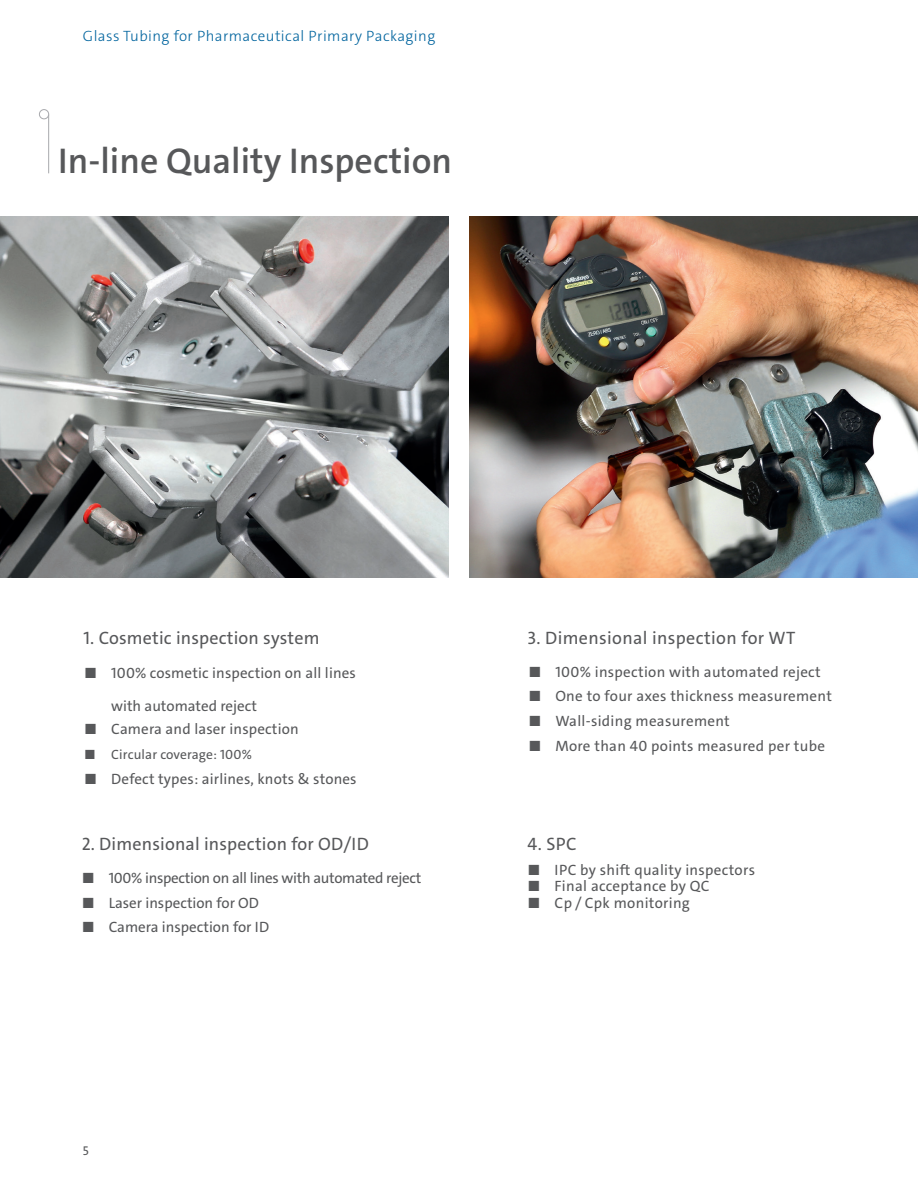
<style>
.page{position:relative;width:918px;height:1188px;background:#fff}
.page>*{position:absolute;margin:0;border:0;box-sizing:border-box;transform-origin:0 0}
._18_Head_Bold{font:600 36px "The Sans C4 s";color:#57585a}
.Zwischenhead{font:18px "The Sans C4 s";letter-spacing:.01em;color:#57585a}
.t1{font:15px "The Sans C4 s";letter-spacing:.01em;color:#57585a}
.t2{font:300 15px "The Sans C4 s";letter-spacing:.03em;color:#00649e}
.t3{font:15px "The Sans C4 s";letter-spacing:-.02em;color:#57585a}
.t4{font:13.5px "The Sans C4 s";letter-spacing:.01em;color:#57585a}
.t5{font:12.75px "The Sans C4 s";color:#57585a}
</style>
<div class="page">
<img style="left:0;top:217px;width:448px;height:361px">
<img style="left:470px;top:217px;width:448px;height:361px">
<hr style="left:48px;top:115px;width:1px;height:58px;background:#a8a9ad">
<div style="left:39px;top:109px;width:10px;height:10px;border:1px solid #a8a9ad;border-radius:50%"></div>
<p class="t2" style="left:83px;top:27px;width:354px">Glass Tubing for Pharmaceutical Primary Packaging</p>
<p class="_18_Head_Bold" style="left:58px;top:138px;width:395px">In-line Quality Inspection</p>
<p class="Zwischenhead" style="left:84px;top:626px;width:238px">1. Cosmetic inspection system</p>
<p class="t1" style="left:84px;top:663px;width:273px">◼ 100% cosmetic inspection on all lines</p>
<p class="t1" style="left:111px;top:696px;width:147px">with automated reject</p>
<p class="t1" style="left:84px;top:720px;width:216px">◼ Camera and laser inspection</p>
<p class="t4" style="left:84px;top:746px;width:169px">◼ Circular coverage: 100%</p>
<p class="t1" style="left:84px;top:769px;width:274px">◼ Defect types: airlines, knots &amp; stones</p>
<p class="Zwischenhead" style="left:82px;top:832px;width:289px">2. Dimensional inspection for OD/ID</p>
<p class="t3" style="left:82px;top:868px;width:341px">◼ 100% inspection on all lines with automated reject</p>
<p class="t1" style="left:82px;top:893px;width:179px">◼ Laser inspection for OD</p>
<p class="t1" style="left:82px;top:918px;width:189px">◼ Camera inspection for ID</p>
<p class="t5" style="left:83px;top:1143px;width:7px">5</p>
<p class="Zwischenhead" style="left:528px;top:626px;width:269px">3. Dimensional inspection for WT</p>
<p class="t1" style="left:528px;top:662px;width:294px">◼ 100% inspection with automated reject</p>
<p class="t1" style="left:528px;top:687px;width:305px">◼ One to four axes thickness measurement</p>
<p class="t1" style="left:528px;top:711px;width:203px">◼ Wall-siding measurement</p>
<p class="t1" style="left:528px;top:736px;width:298px">◼ More than 40 points measured per tube</p>
<p class="Zwischenhead" style="left:528px;top:832px;width:51px">4. SPC</p>
<p class="t1" style="left:528px;top:860px;width:229px">◼ IPC by shift quality inspectors</p>
<p class="t1" style="left:528px;top:876px;width:183px">◼ Final acceptance by QC</p>
<p class="t1" style="left:528px;top:893px;width:164px">◼ Cp / Cpk monitoring</p>
</div>
